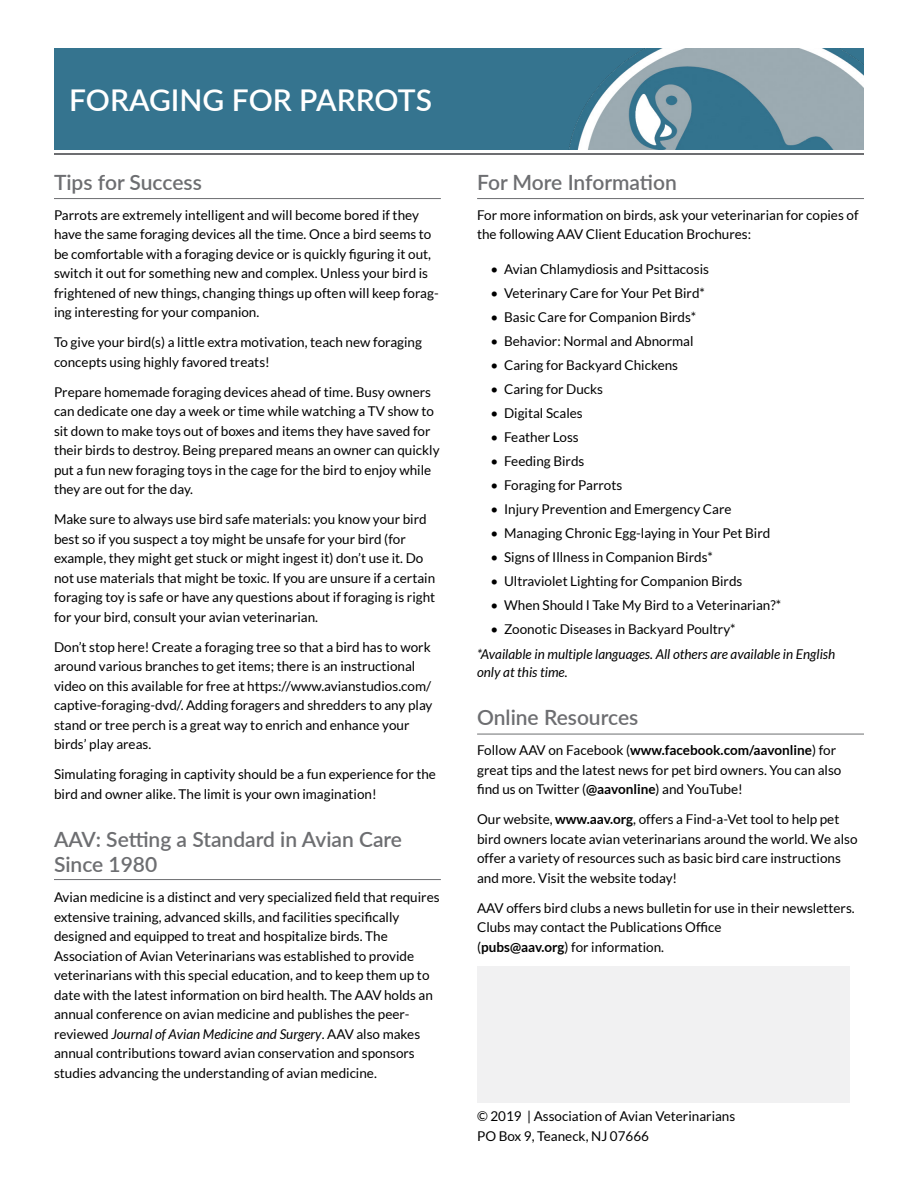
<style>
.page{position:relative;width:918px;height:1188px;background:#fff}
.page>*{position:absolute;margin:0;border:0;box-sizing:border-box;transform-origin:0 0}
.t1{font:600 30px "Lato";color:#fff}
.Para_Heading{font:600 21px "Lato";color:#6d6e71}
.Para_Heading_copy{font:600 21px/25.5px "Lato";color:#6d6e71}
.Para{font:13.5px/19.5px "Lato";color:#000}
.Para-2{font:italic 13.5px/18px "Lato";color:#000}
.s1{font-style:italic}
.s2{font-weight:700}
</style>
<div class="page">
<div style="left:477px;top:966px;width:373px;height:137px;background:#f1f1f2"></div>
<div style="left:54px;top:49px;width:810px;height:101px;background:#35748f"></div>
<img style="left:569px;top:49px;width:295px;height:101px">
<hr style="left:54px;top:153px;width:810px;height:1px;background:#6d6e71">
<hr style="left:54px;top:198px;width:387px;height:1px;background:#6d6e71">
<hr style="left:54px;top:879px;width:387px;height:1px;background:#6d6e71">
<hr style="left:477px;top:198px;width:387px;height:1px;background:#6d6e71">
<hr style="left:477px;top:734px;width:387px;height:1px;background:#6d6e71">
<p class="t1" style="left:69px;top:79px;width:364px">FORAGING FOR PARROTS</p>
<p class="Para_Heading" style="left:54px;top:167px;width:149px">Tips for Success</p>
<p class="Para" style="left:54px;top:205px;width:386px">Parrots are extremely intelligent and will become bored if they have the same foraging devices all the time. Once a bird seems to be comfortable with a foraging device or is quickly figuring it out, switch it out for something new and complex. Unless your bird is frightened of new things, changing things up often will keep forag&shy;ing interesting for your companion.</p>
<p class="Para" style="left:54px;top:333px;width:370px">To give your bird(s) a little extra motivation, teach new foraging concepts using highly favored treats!</p>
<p class="Para" style="left:54px;top:382px;width:387px">Prepare homemade foraging devices ahead of time. Busy owners can dedicate one day a week or time while watching a TV show to sit down to make toys out of boxes and items they have saved for their birds to destroy. Being prepared means an owner can quickly put a fun new foraging toys in the cage for the bird to enjoy while they are out for the day.</p>
<p class="Para" style="left:54px;top:510px;width:383px">Make sure to always use bird safe materials: you know your bird best so if you suspect a toy might be unsafe for your bird (for example, they might get stuck or might ingest it) don’t use it. Do not use materials that might be toxic. If you are unsure if a certain foraging toy is safe or have any questions about if foraging is right for your bird, consult your avian veterinarian.</p>
<p class="Para" style="left:54px;top:637px;width:380px">Don’t stop here! Create a foraging tree so that a bird has to work around various branches to get items; there is an instructional video on this available for free at https://www.avianstudios.com/ captive-foraging-dvd/. Adding foragers and shredders to any play stand or tree perch is a great way to enrich and enhance your birds’ play areas.</p>
<p class="Para" style="left:54px;top:765px;width:384px">Simulating foraging in captivity should be a fun experience for the bird and owner alike. The limit is your own imagination!</p>
<p class="Para_Heading_copy" style="left:54px;top:825px;width:350px">AAV: Setting a Standard in Avian Care<br>Since 1980</p>
<p class="Para" style="left:54px;top:888px;width:387px">Avian medicine is a distinct and very specialized field that requires extensive training, advanced skills, and facilities specifically designed and equipped to treat and hospitalize birds. The Association of Avian Veterinarians was established to provide veterinarians with this special education, and to keep them up to date with the latest information on bird health. The AAV holds an annual conference on avian medicine and publishes the peer&shy;reviewed <span class="s1">Journal of Avian Medicine and Surgery</span>. AAV also makes annual contributions toward avian conservation and sponsors studies advancing the understanding of avian medicine.</p>
<p class="Para_Heading" style="left:477px;top:167px;width:201px">For More Information</p>
<p class="Para" style="left:477px;top:205px;width:383px">For more information on birds, ask your veterinarian for copies of the following AAV Client Education Brochures:</p>
<p class="Para" style="left:491px;top:259px;width:220px">• Avian Chlamydiosis and Psittacosis</p>
<p class="Para" style="left:491px;top:283px;width:216px">• Veterinary Care for Your Pet Bird*</p>
<p class="Para" style="left:491px;top:307px;width:207px">• Basic Care for Companion Birds*</p>
<p class="Para" style="left:491px;top:331px;width:204px">• Behavior: Normal and Abnormal</p>
<p class="Para" style="left:491px;top:355px;width:189px">• Caring for Backyard Chickens</p>
<p class="Para" style="left:491px;top:379px;width:114px">• Caring for Ducks</p>
<p class="Para" style="left:491px;top:403px;width:94px">• Digital Scales</p>
<p class="Para" style="left:491px;top:427px;width:90px">• Feather Loss</p>
<p class="Para" style="left:491px;top:451px;width:95px">• Feeding Birds</p>
<p class="Para" style="left:491px;top:475px;width:133px">• Foraging for Parrots</p>
<p class="Para" style="left:491px;top:499px;width:242px">• Injury Prevention and Emergency Care</p>
<p class="Para" style="left:491px;top:523px;width:281px">• Managing Chronic Egg-laying in Your Pet Bird</p>
<p class="Para" style="left:491px;top:547px;width:224px">• Signs of Illness in Companion Birds*</p>
<p class="Para" style="left:491px;top:571px;width:253px">• Ultraviolet Lighting for Companion Birds</p>
<p class="Para" style="left:491px;top:595px;width:292px">• When Should I Take My Bird to a Veterinarian?*</p>
<p class="Para" style="left:491px;top:619px;width:247px">• Zoonotic Diseases in Backyard Poultry*</p>
<p class="Para-2" style="left:477px;top:646px;width:360px">*Available in multiple languages. All others are available in English only at this time.</p>
<p class="Para_Heading" style="left:477px;top:702px;width:163px">Online Resources</p>
<p class="Para" style="left:477px;top:741px;width:366px">Follow AAV on Facebook (<span class="s2">www.facebook.com/aavonline</span>) for great tips and the latest news for pet bird owners. You can also find us on Twitter (<span class="s2">@aavonline</span>) and YouTube!</p>
<p class="Para" style="left:477px;top:810px;width:382px">Our website, <span class="s2">www.aav.org</span>, offers a Find-a-Vet tool to help pet bird owners locate avian veterinarians around the world. We also offer a variety of resources such as basic bird care instructions and more. Visit the website today!</p>
<p class="Para" style="left:477px;top:898px;width:379px">AAV offers bird clubs a news bulletin for use in their newsletters.<br>Clubs may contact the Publications Office<br>(<span class="s2">pubs@aav.org</span>) for information.</p>
<p class="Para" style="left:477px;top:1106px;width:260px">© 2019 | Association of Avian Veterinarians<br>PO Box 9, Teaneck, NJ 07666</p>
</div>
